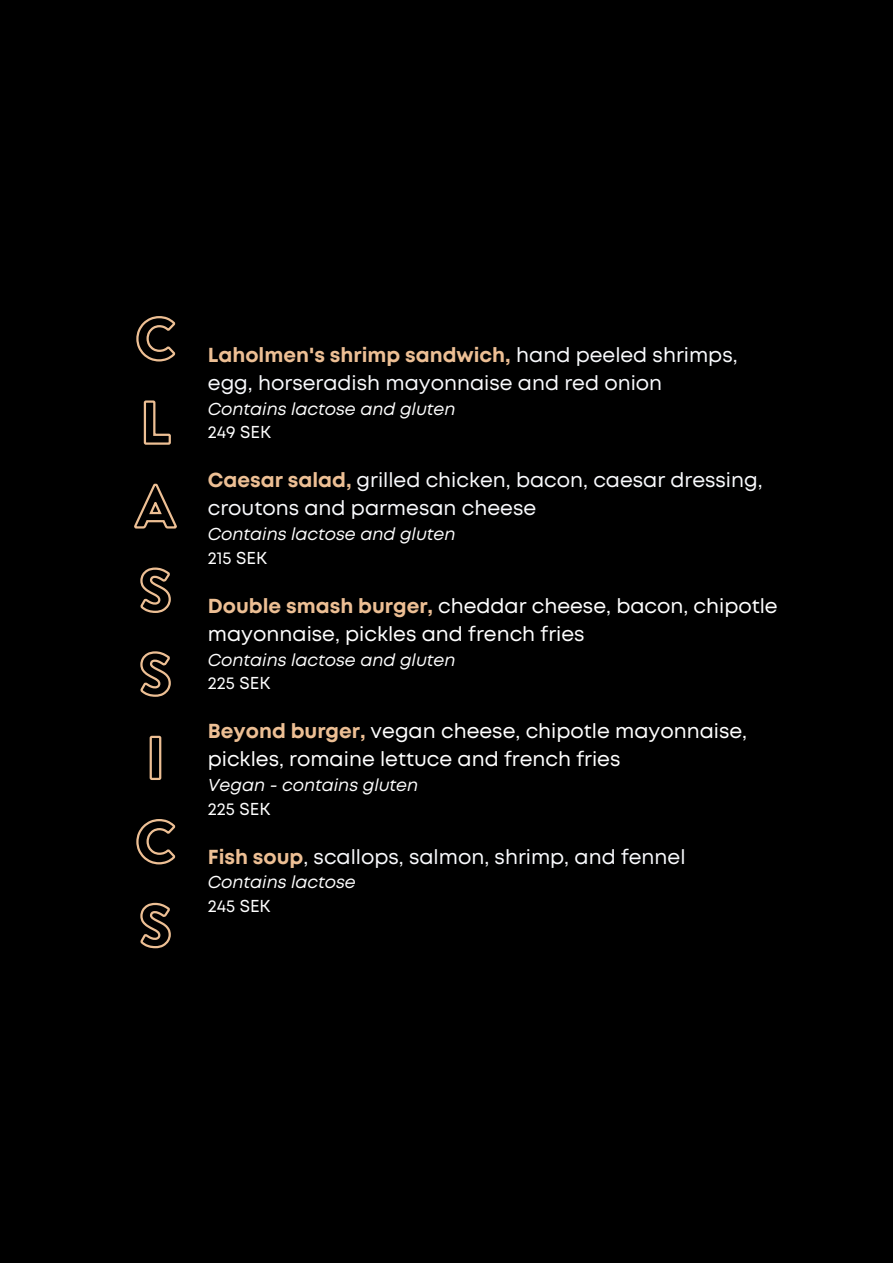
<style>
.page{position:relative;width:893px;height:1263px;background:#000}
.page>*{position:absolute;margin:0;border:0;box-sizing:border-box;transform-origin:0 0}
.t1{font:20.25px/28.1px "Mont";color:#fff}
.t2{font:20.25px/28.1px "Mont";color:#f9fafd}
.t3{font:700 20.25px "Mont";color:#edbf94}
.t4{font:italic 17.25px "Mont";color:#fff}
.t5{font:17.25px "Mont";color:#fff}
.s1{font-weight:400;color:#f9fafd}
.s2{font-weight:700;color:#edbf94}
</style>
<div class="page">
<svg style="left:136px;top:316px;width:40px;height:46px"></svg>
<svg style="left:143px;top:400px;width:28px;height:45px"></svg>
<svg style="left:134px;top:483px;width:42px;height:46px"></svg>
<svg style="left:140px;top:567px;width:31px;height:46px"></svg>
<svg style="left:140px;top:651px;width:31px;height:46px"></svg>
<svg style="left:149px;top:735px;width:13px;height:45px"></svg>
<svg style="left:136px;top:819px;width:40px;height:46px"></svg>
<svg style="left:140px;top:902px;width:31px;height:47px"></svg>
<h1 class="t3" style="left:208px;top:347px;width:531px">Laholmen's shrimp sandwich, <span class="s1">hand peeled shrimps,</span></h1>
<p class="t2" style="left:208px;top:370px;width:456px">egg, horseradish mayonnaise and red onion</p>
<p class="t4" style="left:208px;top:402px;width:249px">Contains lactose and gluten</p>
<p class="t5" style="left:208px;top:426px;width:65px">249 SEK</p>
<p class="t2" style="left:208px;top:468px;width:556px"><span class="s2">Caesar salad,</span> grilled chicken, bacon, caesar dressing, croutons and parmesan cheese</p>
<p class="t4" style="left:208px;top:528px;width:249px">Contains lactose and gluten</p>
<p class="t5" style="left:208px;top:551px;width:61px">215 SEK</p>
<p class="t1" style="left:208px;top:593px;width:571px"><span class="s2">Double smash burger,</span> cheddar cheese, bacon, chipotle mayonnaise, pickles and french fries</p>
<p class="t4" style="left:208px;top:653px;width:249px">Contains lactose and gluten</p>
<p class="t5" style="left:208px;top:677px;width:64px">225 SEK</p>
<p class="t1" style="left:208px;top:719px;width:541px"><span class="s2">Beyond burger,</span> vegan cheese, chipotle mayonnaise, pickles, romaine lettuce and french fries</p>
<p class="t4" style="left:208px;top:779px;width:212px">Vegan - contains gluten</p>
<p class="t5" style="left:208px;top:802px;width:64px">225 SEK</p>
<p class="t2" style="left:208px;top:844px;width:479px"><span class="s2">Fish soup</span>, scallops, salmon, shrimp, and fennel</p>
<p class="t4" style="left:208px;top:876px;width:149px">Contains lactose</p>
<p class="t5" style="left:208px;top:899px;width:64px">245 SEK</p>
</div>
